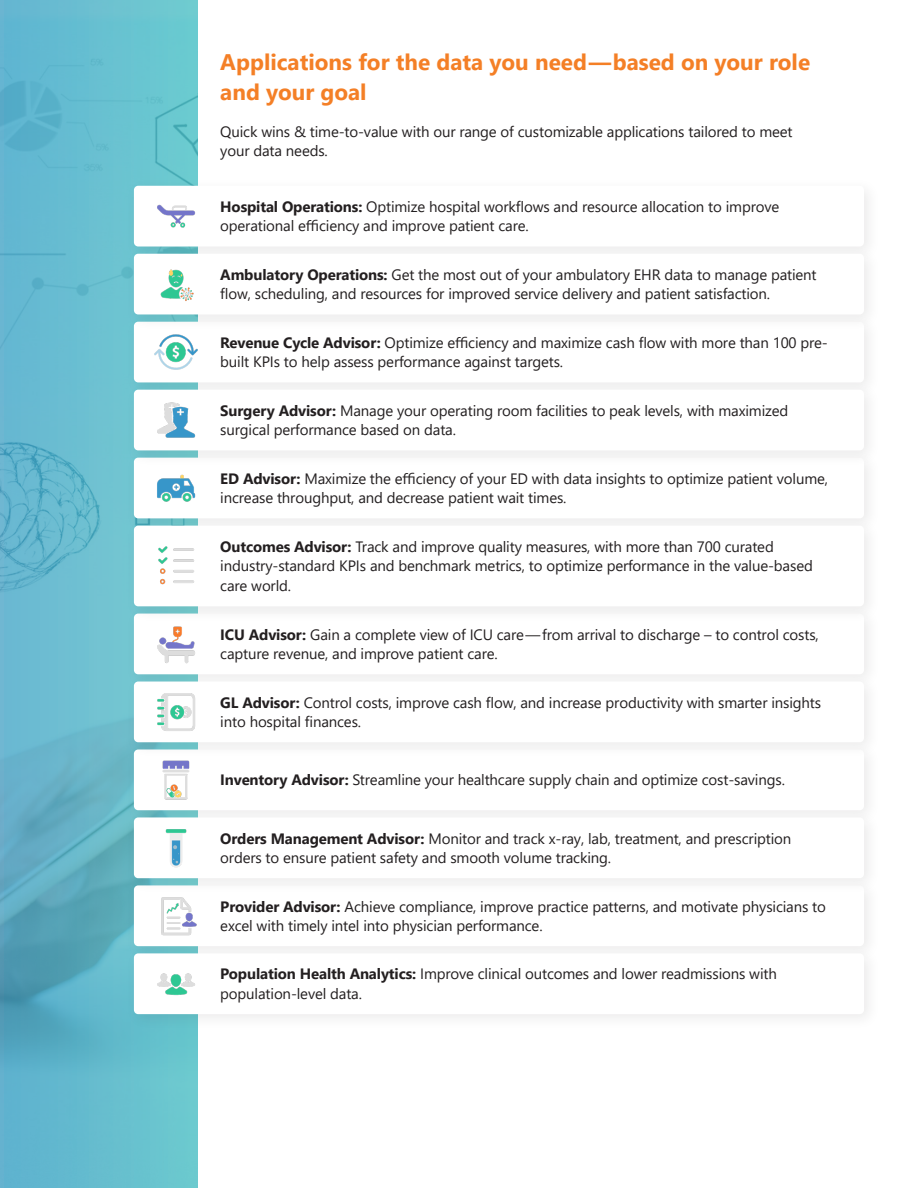
<style>
.page{position:relative;width:918px;height:1188px;background:#fff}
.page>*{position:absolute;margin:0;border:0;box-sizing:border-box;transform-origin:0 0}
.Subhead_orange{font:700 22.5px/30px "Segoe UI";color:#f47f26}
.List{font:15px/19.5px "Segoe UI";letter-spacing:-.01em;color:#231f20}
.Body{font:15px/19.5px "Segoe UI";letter-spacing:-.01em;color:#231f20}
.s1{font-weight:700}
</style>
<div class="page">
<svg style="left:0;top:0;width:197px;height:1188px;background:#65b9cc"></svg>
<div style="left:125px;top:177px;width:756px;height:86px;background:#231f20;opacity:.09"></div>
<div style="left:134px;top:186px;width:730px;height:61px;background:#fff;border-radius:4px"></div>
<img style="left:157px;top:204px;width:38px;height:24px">
<div style="left:125px;top:449px;width:756px;height:86px;background:#231f20;opacity:.09"></div>
<div style="left:134px;top:458px;width:730px;height:60px;background:#fff;border-radius:4px"></div>
<img style="left:157px;top:474px;width:39px;height:28px">
<div style="left:125px;top:741px;width:756px;height:86px;background:#231f20;opacity:.09"></div>
<div style="left:134px;top:749px;width:730px;height:61px;background:#fff;border-radius:4px"></div>
<img style="left:162px;top:760px;width:28px;height:40px">
<div style="left:125px;top:313px;width:756px;height:86px;background:#231f20;opacity:.09"></div>
<div style="left:134px;top:322px;width:730px;height:60px;background:#fff;border-radius:4px"></div>
<img style="left:154px;top:334px;width:44px;height:36px">
<div style="left:125px;top:605px;width:756px;height:86px;background:#231f20;opacity:.09"></div>
<div style="left:134px;top:614px;width:730px;height:60px;background:#fff;border-radius:4px"></div>
<img style="left:157px;top:626px;width:38px;height:38px">
<div style="left:125px;top:877px;width:756px;height:86px;background:#231f20;opacity:.09"></div>
<div style="left:134px;top:885px;width:730px;height:61px;background:#fff;border-radius:4px"></div>
<img style="left:161px;top:897px;width:36px;height:39px">
<div style="left:125px;top:245px;width:756px;height:86px;background:#231f20;opacity:.09"></div>
<div style="left:134px;top:254px;width:730px;height:60px;background:#fff;border-radius:4px"></div>
<img style="left:160px;top:269px;width:34px;height:32px">
<div style="left:125px;top:517px;width:756px;height:106px;background:#231f20;opacity:.09"></div>
<div style="left:134px;top:526px;width:730px;height:80px;background:#fff;border-radius:4px"></div>
<img style="left:158px;top:546px;width:36px;height:39px">
<div style="left:125px;top:809px;width:756px;height:86px;background:#231f20;opacity:.09"></div>
<div style="left:134px;top:817px;width:730px;height:61px;background:#fff;border-radius:4px"></div>
<img style="left:165px;top:829px;width:22px;height:39px">
<div style="left:125px;top:381px;width:756px;height:86px;background:#231f20;opacity:.09"></div>
<div style="left:134px;top:390px;width:730px;height:60px;background:#fff;border-radius:4px"></div>
<img style="left:157px;top:402px;width:39px;height:36px">
<div style="left:125px;top:673px;width:756px;height:86px;background:#231f20;opacity:.09"></div>
<div style="left:134px;top:682px;width:730px;height:60px;background:#fff;border-radius:4px"></div>
<img style="left:157px;top:693px;width:39px;height:38px">
<div style="left:125px;top:945px;width:756px;height:86px;background:#231f20;opacity:.09"></div>
<div style="left:134px;top:953px;width:730px;height:61px;background:#fff;border-radius:4px"></div>
<img style="left:157px;top:973px;width:38px;height:23px">
<p class="Subhead_orange" style="left:220px;top:45px;width:591px">Applications for the data you need—based on your role and your goal</p>
<p class="Body" style="left:220px;top:120px;width:574px">Quick wins &amp; time-to-value with our range of customizable applications tailored to meet your data needs.</p>
<p class="List" style="left:220px;top:195px;width:561px"><span class="s1">Hospital Operations:</span> Optimize hospital workflows and resource allocation to improve operational efficiency and improve patient care.</p>
<p class="List" style="left:220px;top:263px;width:598px"><span class="s1">Ambulatory Operations:</span> Get the most out of your ambulatory EHR data to manage patient flow, scheduling, and resources for improved service delivery and patient satisfaction.</p>
<p class="List" style="left:220px;top:331px;width:609px"><span class="s1">Revenue Cycle Advisor:</span> Optimize efficiency and maximize cash flow with more than 100 pre&shy;built KPIs to help assess performance against targets.</p>
<p class="List" style="left:220px;top:399px;width:570px"><span class="s1">Surgery Advisor:</span> Manage your operating room facilities to peak levels, with maximized surgical performance based on data.</p>
<p class="List" style="left:220px;top:467px;width:609px"><span class="s1">ED Advisor:</span> Maximize the efficiency of your ED with data insights to optimize patient volume, increase throughput, and decrease patient wait times.</p>
<p class="List" style="left:220px;top:535px;width:594px"><span class="s1">Outcomes Advisor:</span> Track and improve quality measures, with more than 700 curated industry-standard KPIs and benchmark metrics, to optimize performance in the value-based care world.</p>
<p class="List" style="left:220px;top:623px;width:600px"><span class="s1">ICU Advisor:</span> Gain a complete view of ICU care — from arrival to discharge – to control costs, capture revenue, and improve patient care.</p>
<p class="List" style="left:220px;top:691px;width:602px"><span class="s1">GL Advisor:</span> Control costs, improve cash flow, and increase productivity with smarter insights into hospital finances.</p>
<p class="List" style="left:220px;top:769px;width:566px"><span class="s1">Inventory Advisor:</span> Streamline your healthcare supply chain and optimize cost-savings.</p>
<p class="List" style="left:220px;top:827px;width:573px"><span class="s1">Orders Management Advisor:</span> Monitor and track x-ray, lab, treatment, and prescription orders to ensure patient safety and smooth volume tracking.</p>
<p class="List" style="left:220px;top:895px;width:607px"><span class="s1">Provider Advisor:</span> Achieve compliance, improve practice patterns, and motivate physicians to excel with timely intel into physician performance.</p>
<p class="List" style="left:220px;top:963px;width:558px"><span class="s1">Population Health Analytics:</span> Improve clinical outcomes and lower readmissions with population-level data.</p>
</div>
